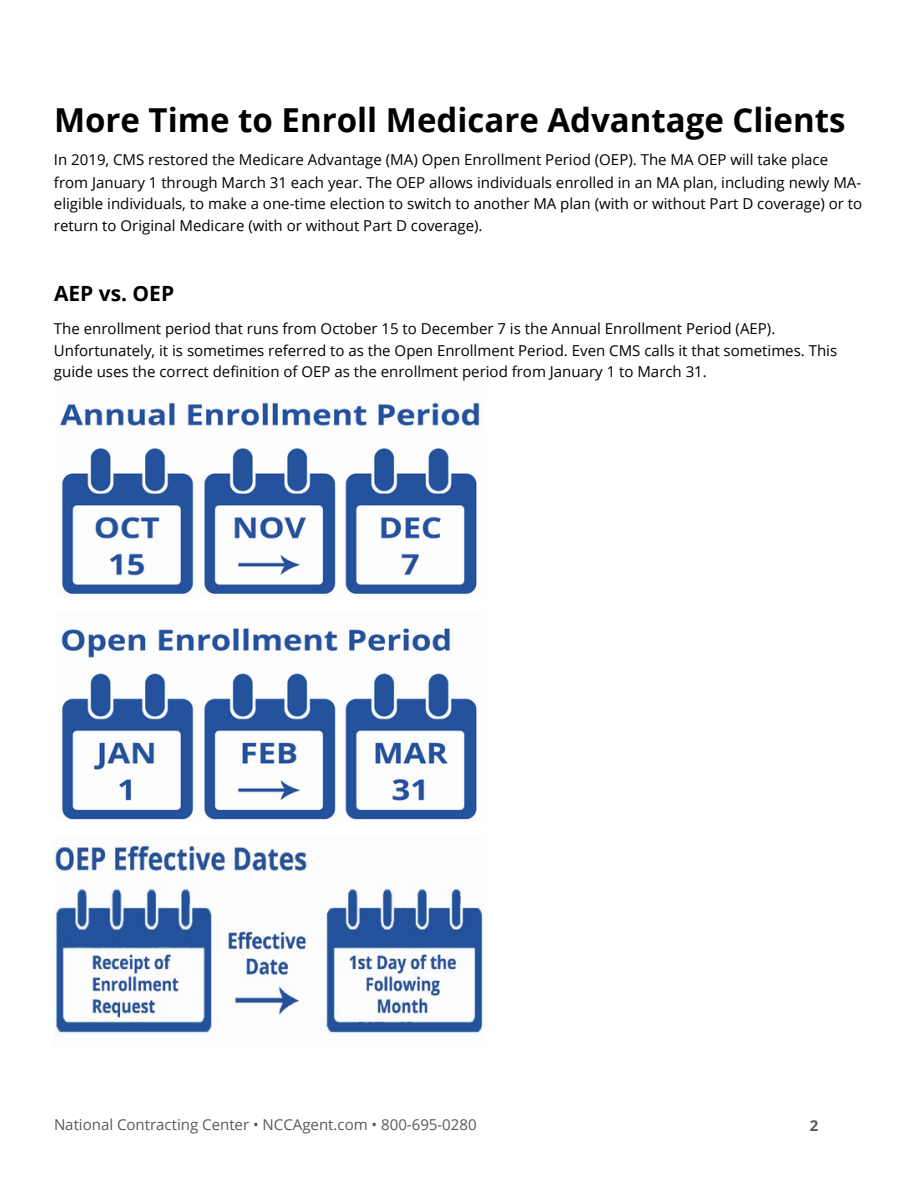
<style>
.page{position:relative;width:918px;height:1188px;background:#fff}
.page>*{position:absolute;margin:0;border:0;box-sizing:border-box;transform-origin:0 0}
.t1{font:700 33px "Open Sans";color:#000}
.t2{font:700 21px "Open Sans";color:#000}
.t3{font:15px/21.3px "Open Sans";color:#000}
.t4{font:15px "Open Sans";color:#595959}
.t5{font:700 15px "Open Sans";color:#595959}
</style>
<div class="page">
<img style="left:55px;top:402px;width:428px;height:632px">
<p class="t1" style="left:54px;top:96px;width:793px">More Time to Enroll Medicare Advantage Clients</p>
<p class="t3" style="left:54px;top:149px;width:776px">In 2019, CMS restored the Medicare Advantage (MA) Open Enrollment Period (OEP). The MA OEP will take place</p>
<p class="t3" style="left:54px;top:171px;width:809px">from January 1 through March 31 each year. The OEP allows individuals enrolled in an MA plan, including newly MA-</p>
<p class="t3" style="left:54px;top:193px;width:810px">eligible individuals, to make a one-time election to switch to another MA plan (with or without Part D coverage) or to</p>
<p class="t3" style="left:54px;top:214px;width:430px">return to Original Medicare (with or without Part D coverage).</p>
<p class="t2" style="left:54px;top:278px;width:122px">AEP vs. OEP</p>
<p class="t3" style="left:54px;top:318px;width:785px">The enrollment period that runs from October 15 to December 7 is the Annual Enrollment Period (AEP).<br>Unfortunately, it is sometimes referred to as the Open Enrollment Period. Even CMS calls it that sometimes. This guide uses the correct definition of OEP as the enrollment period from January 1 to March 31.</p>
<p class="t4" style="left:54px;top:1114px;width:424px">National Contracting Center • NCCAgent.com • 800-695-0280</p>
<p class="t5" style="left:810px;top:1115px;width:10px">2</p>
</div>
